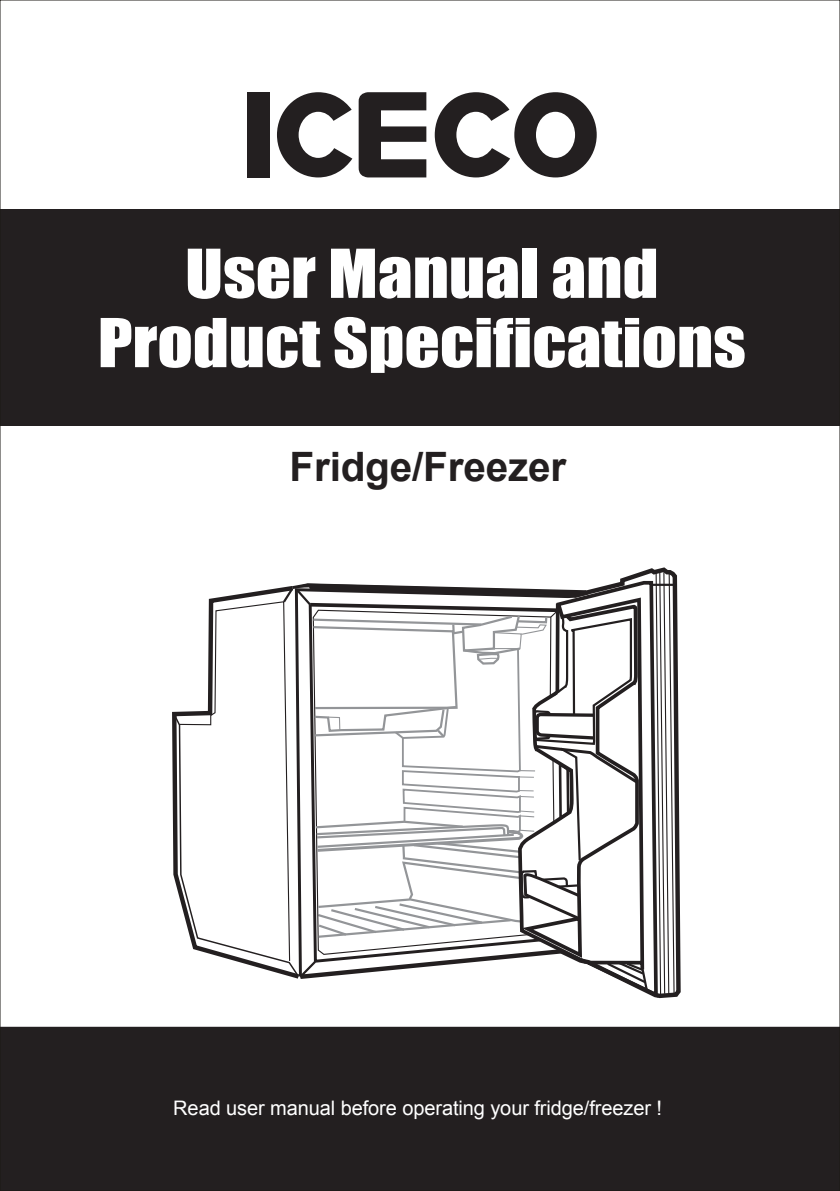
<style>
.page{position:relative;width:840px;height:1191px;background:#fff}
.page>*{position:absolute;margin:0;border:0;box-sizing:border-box;transform-origin:0 0}
.t1{font:62.2px "Impact";color:#fff;scale:1.11 1}
.t2{font:700 40.6px "Arial";letter-spacing:-.005em;color:#231f20}
.t3{font:20px "Arial";letter-spacing:-.005em;color:#fff}
</style>
<div class="page">
<div style="left:0;top:209px;width:839px;height:216px;background:#231f20"></div>
<div style="left:0;top:1027px;width:839px;height:164px;background:#231f20"></div>
<div style="left:0;top:1026px;width:839px;height:165px;border:2px solid #231f20"></div>
<svg style="left:516px;top:1026px;width:124px;height:163px"></svg>
<svg style="left:643px;top:567px;width:38px;height:432px"></svg>
<svg style="left:172px;top:571px;width:502px;height:425px"></svg>
<div style="left:247px;top:92px;width:22px;height:85px;background:#231f20"></div>
<svg style="left:358px;top:92px;width:68px;height:85px"></svg>
<svg style="left:434px;top:92px;width:162px;height:85px"></svg>
<svg style="left:277px;top:92px;width:75px;height:85px"></svg>
<h1 class="t1" style="left:185px;top:225px;width:427px">User Manual and</h1>
<h1 class="t1" style="left:98px;top:294px;width:585px">Product Specifications</h1>
<h2 class="t2" style="left:289px;top:439px;width:278px">Fridge/Freezer</h2>
<p class="t3" style="left:173px;top:1094px;width:490px">Read user manual before operating your fridge/freezer !</p>
</div>
